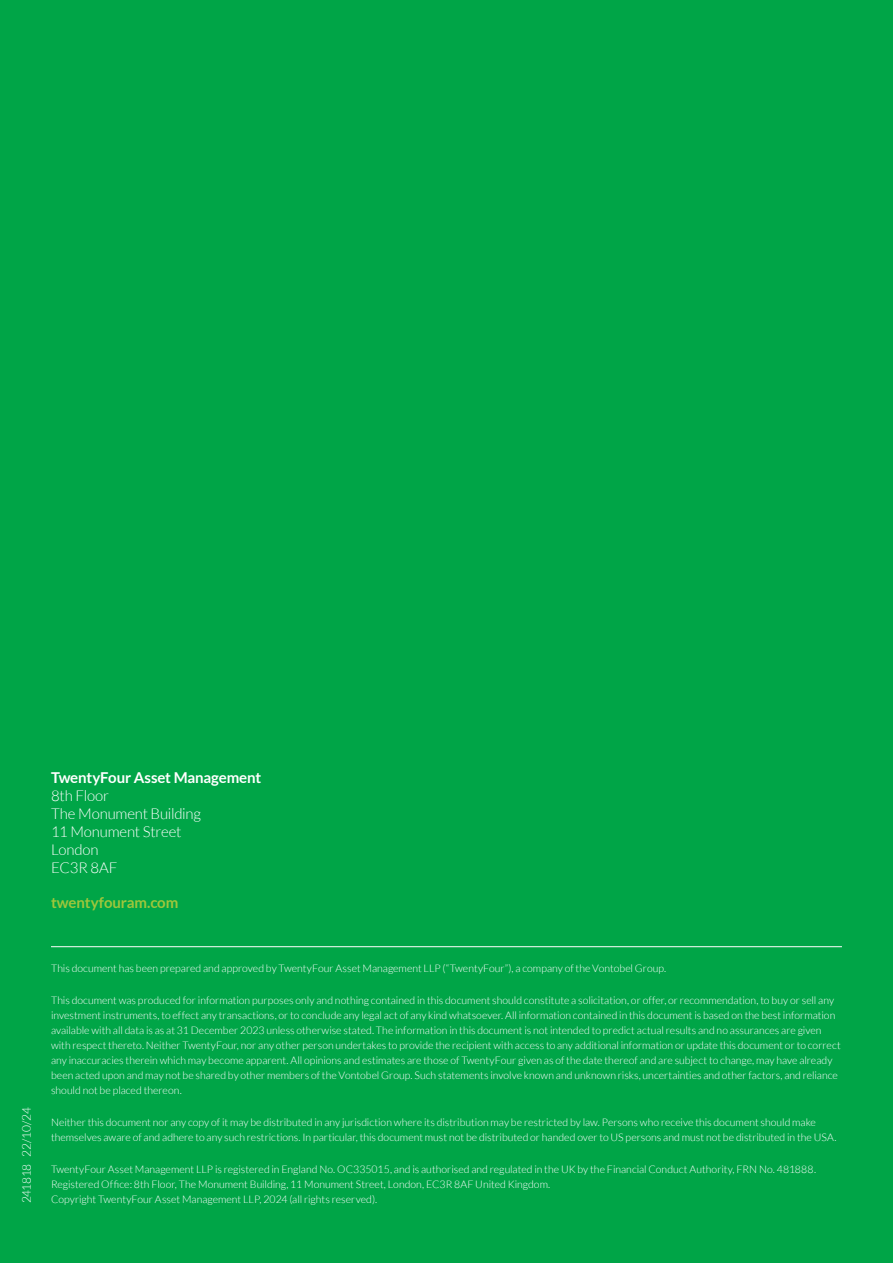
<style>
.page{position:relative;width:893px;height:1263px;background:#00a547}
.page>*{position:absolute;margin:0;border:0;box-sizing:border-box;transform-origin:0 0}
.t1{font:300 15px/18px "Lato";letter-spacing:-.01em;color:#fff}
.t2{font:700 15px "Lato";letter-spacing:-.005em;color:#9fc63b}
.t3{font:300 12px "Lato";letter-spacing:-.025em;color:#fff}
.t4{font:300 10.5px/15px "Lato";color:#fff}
.s1{font-weight:700}
</style>
<div class="page">
<hr style="left:51px;top:946px;width:791px;height:1px;background:#fff">
<p class="t1" style="left:51px;top:769px;width:212px"><span class="s1">TwentyFour Asset Management<br></span>8th Floor<br>The Monument Building<br>11 Monument Street<br>London<br>EC3R 8AF</p>
<p class="t2" style="left:51px;top:894px;width:129px">twentyfouram.com</p>
<p class="t3" style="left:20px;top:1203px;width:97px;rotate:-90deg">241818 22/10/24</p>
<p class="t4" style="left:51px;top:961px;width:617px">This document has been prepared and approved by TwentyFour Asset Management LLP (“TwentyFour”), a company of the Vontobel Group.</p>
<p class="t4" style="left:51px;top:993px;width:791px">This document was produced for information purposes only and nothing contained in this document should constitute a solicitation, or offer, or recommendation, to buy or sell any investment instruments, to effect any transactions, or to conclude any legal act of any kind whatsoever. All information contained in this document is based on the best information available with all data is as at 31 December 2023 unless otherwise stated. The information in this document is not intended to predict actual results and no assurances are given with respect thereto. Neither TwentyFour, nor any other person undertakes to provide the recipient with access to any additional information or update this document or to correct any inaccuracies therein which may become apparent. All opinions and estimates are those of TwentyFour given as of the date thereof and are subject to change, may have already been acted upon and may not be shared by other members of the Vontobel Group. Such statements involve known and unknown risks, uncertainties and other factors, and reliance should not be placed thereon.</p>
<p class="t4" style="left:51px;top:1115px;width:787px">Neither this document nor any copy of it may be distributed in any jurisdiction where its distribution may be restricted by law. Persons who receive this document should make themselves aware of and adhere to any such restrictions. In particular, this document must not be distributed or handed over to US persons and must not be distributed in the USA.</p>
<p class="t4" style="left:51px;top:1162px;width:767px">TwentyFour Asset Management LLP is registered in England No. OC335015, and is authorised and regulated in the UK by the Financial Conduct Authority, FRN No. 481888.<br>Registered Office: 8th Floor, The Monument Building, 11 Monument Street, London, EC3R 8AF United Kingdom.</p>
<p class="t4" style="left:51px;top:1192px;width:328px">Copyright TwentyFour Asset Management LLP, 2024 (all rights reserved).</p>
</div>
